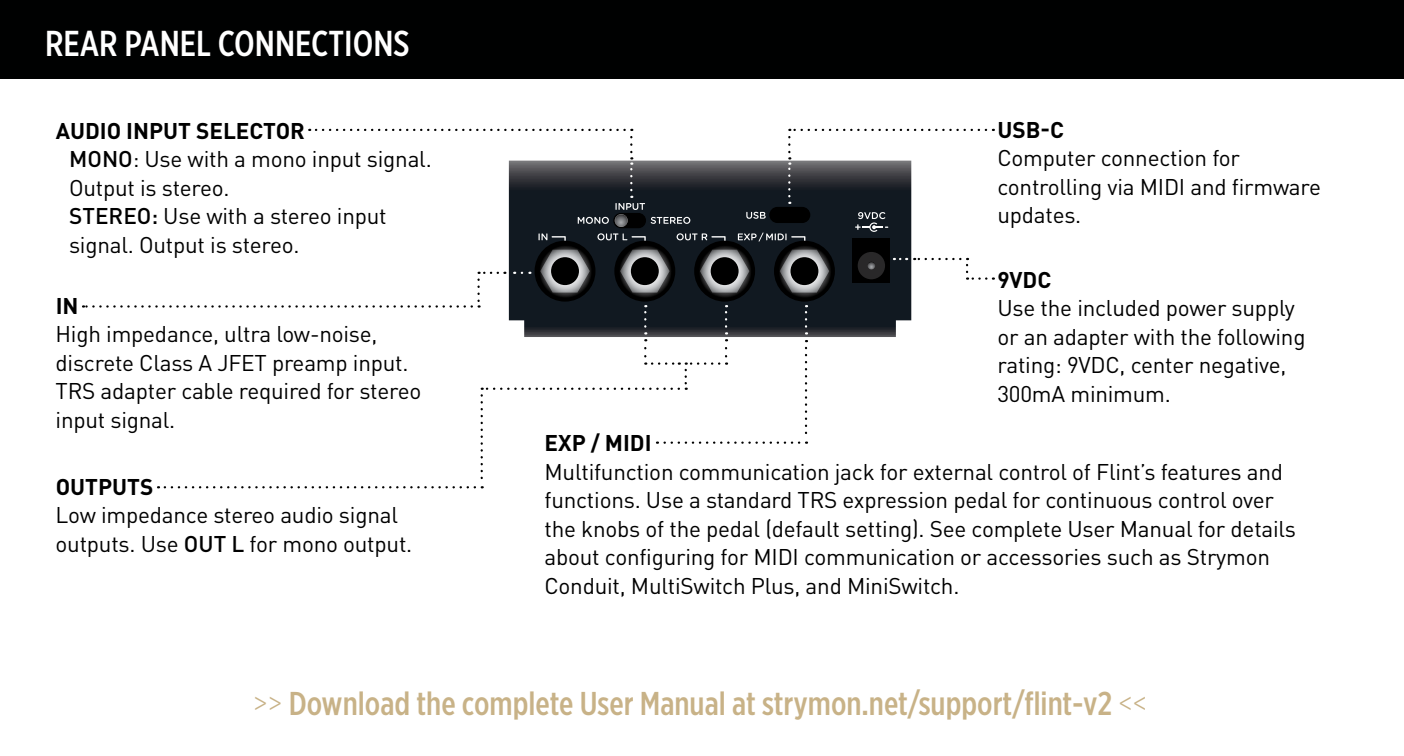
<style>
.page{position:relative;width:1404px;height:756px;background:#fff}
.page>*{position:absolute;margin:0;border:0;box-sizing:border-box;transform-origin:0 0}
.PageTitle_WhiteCaps{font:500 36px "Gotham X Narrow";color:#fff}
.DownloadStatement{font:500 33px "Gotham X Narrow";color:#c8b287}
.BODY{font:22.5px/28.5px "DINOT";letter-spacing:-.01em;color:#000}
.BODY_Indent1{font:22.5px/28.5px "DINOT";letter-spacing:-.01em;color:#000}
.CalloutTitle_Caps{font:700 22.5px "DINOT";color:#000}
.s1{font-weight:500}
.s2{font-weight:300}
</style>
<div class="page">
<div style="left:0;top:0;width:1404px;height:79px;background:#000101"></div>
<svg style="left:509px;top:161px;width:402px;height:176px;background:#22282f"></svg>
<svg style="left:578px;top:217px;width:30px;height:7px"></svg>
<svg style="left:602px;top:217px;width:7px;height:7px"></svg>
<svg style="left:651px;top:217px;width:38px;height:7px"></svg>
<svg style="left:683px;top:217px;width:7px;height:7px"></svg>
<svg style="left:855px;top:212px;width:33px;height:20px"></svg>
<svg style="left:759px;top:232px;width:5px;height:10px"></svg>
<svg style="left:746px;top:212px;width:20px;height:7px"></svg>
<div style="left:769px;top:207px;width:41px;height:16px;background:#000;border-radius:8px"></div>
<div style="left:853px;top:238px;width:37px;height:45px;background:#000"></div>
<div style="left:858px;top:252px;width:27px;height:27px;background:#292829;border-radius:50%"></div>
<svg style="left:868px;top:262px;width:7px;height:7px"></svg>
<svg style="left:613px;top:213px;width:33px;height:15px"></svg>
<div style="left:535px;top:241px;width:60px;height:61px;background:#000;border-radius:30px"></div>
<svg style="left:538px;top:233px;width:53px;height:65px"></svg>
<div style="left:551px;top:257px;width:28px;height:28px;background:#000;border-radius:50%"></div>
<svg style="left:614px;top:241px;width:61px;height:61px"></svg>
<svg style="left:599px;top:233px;width:71px;height:60px;background:#404448"></svg>
<div style="left:631px;top:257px;width:28px;height:28px;background:#000;border-radius:50%"></div>
<svg style="left:694px;top:241px;width:61px;height:61px"></svg>
<svg style="left:678px;top:233px;width:79px;height:60px;background:#3d4246"></svg>
<div style="left:711px;top:257px;width:28px;height:28px;background:#000;border-radius:50%"></div>
<svg style="left:774px;top:241px;width:61px;height:61px"></svg>
<svg style="left:766px;top:233px;width:65px;height:65px;background:#404447"></svg>
<div style="left:791px;top:257px;width:27px;height:28px;background:#000;border-radius:50%"></div>
<svg style="left:805px;top:348px;width:2px;height:96px"></svg>
<svg style="left:479px;top:272px;width:19px;height:2px"></svg>
<svg style="left:83px;top:280px;width:397px;height:28px"></svg>
<svg style="left:966px;top:258px;width:20px;height:22px"></svg>
<svg style="left:914px;top:258px;width:46px;height:2px"></svg>
<svg style="left:158px;top:486px;width:317px;height:2px"></svg>
<svg style="left:316px;top:129px;width:316px;height:2px"></svg>
<svg style="left:789px;top:129px;width:197px;height:2px"></svg>
<svg style="left:725px;top:305px;width:2px;height:36px"></svg>
<svg style="left:805px;top:305px;width:2px;height:37px"></svg>
<svg style="left:615px;top:196px;width:30px;height:31px"></svg>
<svg style="left:630px;top:137px;width:2px;height:53px"></svg>
<svg style="left:788px;top:137px;width:2px;height:59px"></svg>
<svg style="left:522px;top:272px;width:8px;height:2px"></svg>
<svg style="left:894px;top:258px;width:13px;height:2px"></svg>
<svg style="left:644px;top:305px;width:2px;height:36px"></svg>
<svg style="left:481px;top:348px;width:318px;height:140px"></svg>
<p class="PageTitle_WhiteCaps" style="left:45px;top:21px;width:366px">REAR PANEL CONNECTIONS</p>
<p class="CalloutTitle_Caps" style="left:56px;top:116px;width:251px">AUDIO INPUT SELECTOR</p>
<p class="BODY_Indent1" style="left:69px;top:145px;width:364px"><span class="s1">MONO</span>: Use with a mono input signal.<br>Output is stereo.</p>
<p class="BODY_Indent1" style="left:69px;top:202px;width:319px"><span class="s1">STEREO:</span> Use with a stereo input signal. Output is stereo.</p>
<p class="CalloutTitle_Caps" style="left:56px;top:291px;width:24px">IN</p>
<p class="BODY" style="left:56px;top:320px;width:367px">High impedance, ultra low-noise, discrete Class A JFET preamp input.<br>TRS adapter cable required for stereo input signal.</p>
<p class="CalloutTitle_Caps" style="left:56px;top:472px;width:99px">OUTPUTS</p>
<p class="BODY" style="left:56px;top:501px;width:358px">Low impedance stereo audio signal outputs. Use <span class="s1">OUT L</span> for mono output.</p>
<p class="CalloutTitle_Caps" style="left:998px;top:115px;width:68px">USB-C</p>
<p class="BODY" style="left:997px;top:143px;width:325px">Computer connection for controlling via MIDI and firmware updates.</p>
<p class="CalloutTitle_Caps" style="left:997px;top:265px;width:55px">9VDC</p>
<p class="BODY" style="left:997px;top:293px;width:310px">Use the included power supply or an adapter with the following rating: 9VDC, center negative,<br>300mA minimum.</p>
<p class="CalloutTitle_Caps" style="left:545px;top:429px;width:108px">EXP / MIDI</p>
<p class="BODY" style="left:545px;top:457px;width:753px">Multifunction communication jack for external control of Flint’s features and functions. Use a standard TRS expression pedal for continuous control over the knobs of the pedal (default setting). See complete User Manual for details about configuring for MIDI communication or accessories such as Strymon Conduit, MultiSwitch Plus, and MiniSwitch.</p>
<p class="DownloadStatement" style="left:253px;top:683px;width:896px"><span class="s2">&gt;&gt;</span> Download the complete User Manual at strymon.net/support/flint-v2 <span class="s2">&lt;&lt;</span></p>
</div>
